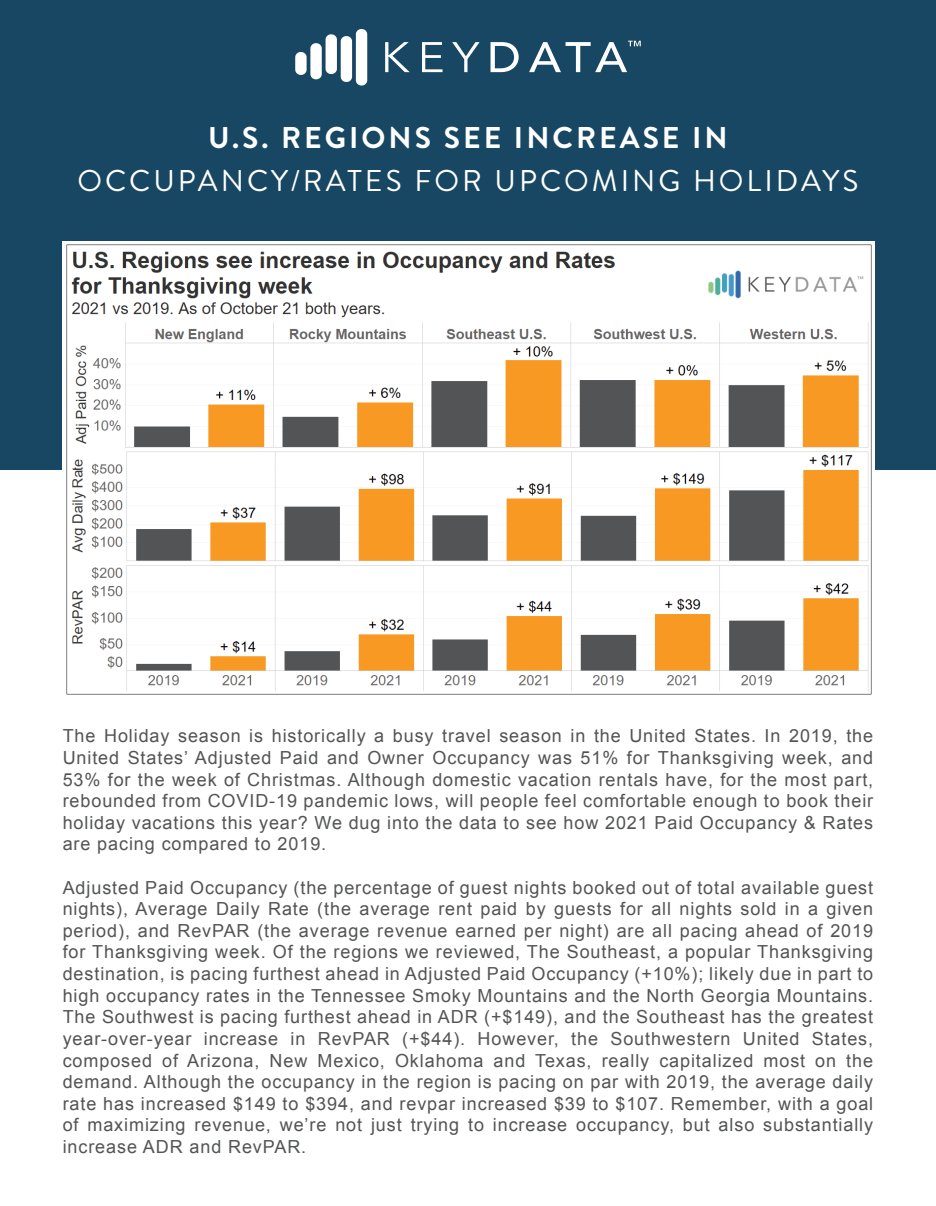
<style>
.page{position:relative;width:936px;height:1206px;background:#fff}
.page>*{position:absolute;margin:0;border:0;box-sizing:border-box;transform-origin:0 0}
.t1{font:30px "Brandon Grotesque";letter-spacing:.1em;color:#fff}
.t2{font:700 30px "Brandon Grotesque";letter-spacing:.1em;color:#fff}
.t3{font:18px/21.6px "Arial";letter-spacing:.05em;color:#535455;text-align:justify}
</style>
<div class="page">
<div style="left:0;top:0;width:935px;height:469px;background:#174762"></div>
<svg style="left:295px;top:29px;width:72px;height:57px"></svg>
<svg style="left:385px;top:42px;width:24px;height:30px"></svg>
<svg style="left:422px;top:42px;width:20px;height:30px"></svg>
<svg style="left:452px;top:42px;width:27px;height:30px"></svg>
<svg style="left:490px;top:42px;width:28px;height:30px"></svg>
<svg style="left:529px;top:41px;width:111px;height:31px"></svg>
<img style="left:63px;top:241px;width:811px;height:454px">
<h1 class="t2" style="left:208px;top:116px;width:521px">U.S. REGIONS SEE INCREASE IN</h1>
<h1 class="t1" style="left:77px;top:160px;width:782px">OCCUPANCY/RATES FOR UPCOMING HOLIDAYS</h1>
<p class="t3" style="left:63px;top:725px;width:811px">The Holiday season is historically a busy travel season in the United States. In 2019, the United States’ Adjusted Paid and Owner Occupancy was 51% for Thanksgiving week, and 53% for the week of Christmas. Although domestic vacation rentals have, for the most part, rebounded from COVID-19 pandemic lows, will people feel comfortable enough to book their holiday vacations this year? We dug into the data to see how 2021 Paid Occupancy &amp; Rates are pacing compared to 2019.</p>
<p class="t3" style="left:63px;top:876px;width:811px">Adjusted Paid Occupancy (the percentage of guest nights booked out of total available guest nights), Average Daily Rate (the average rent paid by guests for all nights sold in a given period), and RevPAR (the average revenue earned per night) are all pacing ahead of 2019 for Thanksgiving week. Of the regions we reviewed, The Southeast, a popular Thanksgiving destination, is pacing furthest ahead in Adjusted Paid Occupancy (+10%); likely due in part to high occupancy rates in the Tennessee Smoky Mountains and the North Georgia Mountains.<br>The Southwest is pacing furthest ahead in ADR (+$149), and the Southeast has the greatest year-over-year increase in RevPAR (+$44). However, the Southwestern United States, composed of Arizona, New Mexico, Oklahoma and Texas, really capitalized most on the demand. Although the occupancy in the region is pacing on par with 2019, the average daily rate has increased $149 to $394, and revpar increased $39 to $107. Remember, with a goal of maximizing revenue, we’re not just trying to increase occupancy, but also substantially increase ADR and RevPAR.</p>
</div>
